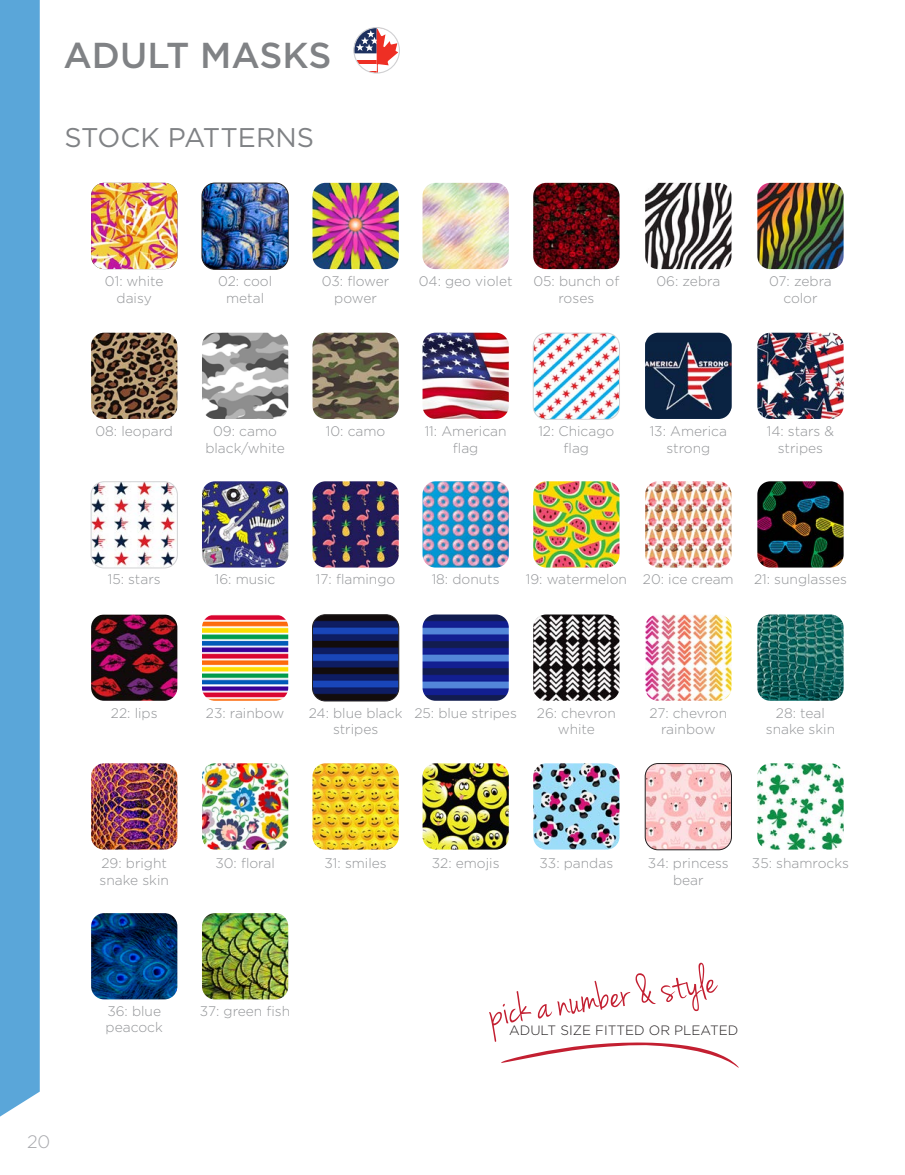
<style>
.page{position:relative;width:905px;height:1175px;background:#fff}
.page>*{position:absolute;margin:0;border:0;box-sizing:border-box;transform-origin:0 0}
.PORTABLE_TOC{font:45px "Jenna Sue";color:#c31f31}
.t1{font:500 36px "Gotham HTF";color:#808285}
.PORTABLE_TOC-2{font:27px "Gotham";color:#808285}
.t2{font:300 18px "Gotham";color:#a8a9ad}
.product_details{font:300 13.8px/16.5px "Gotham";color:#939598;text-align:center}
.PORTABLE_TOC-3{font:300 13.5px "Gotham";color:#231f20}
</style>
<div class="page">
<div style="left:0;top:0;width:40px;height:1117px;background:#5aa6d9"></div>
<img style="left:91px;top:183px;width:86px;height:86px">
<img style="left:422px;top:183px;width:87px;height:86px">
<img style="left:202px;top:183px;width:86px;height:86px">
<div style="left:202px;top:183px;width:86px;height:86px;border:1px solid #231f20;border-radius:13px"></div>
<img style="left:645px;top:183px;width:86px;height:86px">
<img style="left:312px;top:183px;width:87px;height:86px">
<img style="left:757px;top:183px;width:86px;height:86px">
<img style="left:91px;top:333px;width:86px;height:86px">
<img style="left:202px;top:333px;width:86px;height:86px">
<img style="left:312px;top:333px;width:87px;height:86px">
<img style="left:533px;top:183px;width:86px;height:86px">
<img style="left:422px;top:333px;width:87px;height:86px">
<img style="left:757px;top:333px;width:86px;height:86px">
<img style="left:533px;top:333px;width:86px;height:85px">
<div style="left:533px;top:333px;width:87px;height:87px;border:1px solid #d1d2d4;border-radius:13px"></div>
<img style="left:91px;top:483px;width:86px;height:85px">
<div style="left:91px;top:481px;width:87px;height:87px;border:1px solid #d1d2d4;border-radius:13px"></div>
<div style="left:645px;top:333px;width:86px;height:86px;background:#0a2140;border-radius:13px"></div>
<img style="left:645px;top:342px;width:86px;height:68px">
<img style="left:202px;top:481px;width:86px;height:86px">
<img style="left:312px;top:481px;width:87px;height:86px">
<img style="left:422px;top:481px;width:87px;height:86px">
<img style="left:533px;top:481px;width:86px;height:86px">
<img style="left:645px;top:481px;width:86px;height:86px">
<img style="left:757px;top:481px;width:86px;height:86px">
<img style="left:312px;top:763px;width:87px;height:86px">
<img style="left:312px;top:615px;width:87px;height:86px">
<div style="left:312px;top:614px;width:87px;height:87px;border:1px solid #231f20;border-radius:13px"></div>
<img style="left:645px;top:763px;width:86px;height:86px">
<div style="left:645px;top:763px;width:86px;height:87px;border:1px solid #231f20;border-radius:13px"></div>
<img style="left:91px;top:614px;width:86px;height:86px">
<img style="left:422px;top:763px;width:87px;height:86px">
<img style="left:422px;top:614px;width:87px;height:86px">
<img style="left:757px;top:763px;width:86px;height:86px">
<img style="left:202px;top:614px;width:86px;height:86px">
<img style="left:533px;top:763px;width:86px;height:86px">
<img style="left:533px;top:614px;width:86px;height:86px">
<img style="left:91px;top:913px;width:86px;height:86px">
<img style="left:645px;top:614px;width:86px;height:86px">
<img style="left:202px;top:913px;width:86px;height:86px">
<img style="left:757px;top:614px;width:86px;height:86px">
<img style="left:91px;top:763px;width:86px;height:86px">
<img style="left:202px;top:763px;width:86px;height:86px">
<svg style="left:501px;top:1042px;width:237px;height:26px"></svg>
<svg style="left:355px;top:29px;width:43px;height:43px"></svg>
<div style="left:353px;top:27px;width:47px;height:47px;border:1px solid #d0d1d3;border-radius:50%"></div>
<p class="t1" style="left:63px;top:35px;width:269px">ADULT MASKS</p>
<p class="PORTABLE_TOC-2" style="left:64px;top:120px;width:251px">STOCK PATTERNS</p>
<p class="product_details" style="left:322px;top:272px;width:69px">03: flower</p>
<p class="product_details" style="left:656px;top:272px;width:65px">06: zebra</p>
<p class="product_details" style="left:334px;top:289px;width:44px">power</p>
<p class="product_details" style="left:533px;top:272px;width:87px">05: bunch of roses</p>
<p class="product_details" style="left:105px;top:272px;width:60px">01: white daisy</p>
<p class="product_details" style="left:218px;top:272px;width:55px">02: cool</p>
<p class="product_details" style="left:419px;top:272px;width:95px">04: geo violet</p>
<p class="product_details" style="left:226px;top:289px;width:40px">metal</p>
<p class="product_details" style="left:769px;top:272px;width:64px">07: zebra color</p>
<p class="product_details" style="left:95px;top:422px;width:79px">08: leopard</p>
<p class="product_details" style="left:205px;top:422px;width:81px">09: camo black/white</p>
<p class="product_details" style="left:326px;top:422px;width:61px">10: camo</p>
<p class="product_details" style="left:538px;top:422px;width:77px">12: Chicago flag</p>
<p class="product_details" style="left:424px;top:422px;width:83px">11: American flag</p>
<p class="product_details" style="left:766px;top:422px;width:69px">14: stars &amp; stripes</p>
<p class="product_details" style="left:649px;top:422px;width:79px">13: America strong</p>
<p class="product_details" style="left:108px;top:571px;width:54px">15: stars</p>
<p class="product_details" style="left:215px;top:571px;width:62px">16: music</p>
<p class="product_details" style="left:316px;top:571px;width:81px">17: flamingo</p>
<p class="product_details" style="left:431px;top:571px;width:69px">18: donuts</p>
<p class="product_details" style="left:525px;top:571px;width:103px">19: watermelon</p>
<p class="product_details" style="left:643px;top:571px;width:92px">20: ice cream</p>
<p class="product_details" style="left:754px;top:571px;width:94px">21: sunglasses</p>
<p class="product_details" style="left:111px;top:704px;width:48px">22: lips</p>
<p class="product_details" style="left:206px;top:704px;width:80px">23: rainbow</p>
<p class="product_details" style="left:309px;top:704px;width:95px">24: blue black stripes</p>
<p class="product_details" style="left:414px;top:704px;width:104px">25: blue stripes</p>
<p class="product_details" style="left:537px;top:704px;width:80px">26: chevron white</p>
<p class="product_details" style="left:649px;top:704px;width:79px">27: chevron rainbow</p>
<p class="product_details" style="left:765px;top:704px;width:71px">28: teal snake skin</p>
<h3 class="t2" style="left:27px;top:1130px;width:25px">20</h3>
<p class="product_details" style="left:100px;top:854px;width:71px;text-align:left">29: bright snake skin</p>
<p class="product_details" style="left:215px;top:854px;width:61px">30: floral</p>
<p class="product_details" style="left:324px;top:854px;width:64px">31: smiles</p>
<p class="product_details" style="left:106px;top:1002px;width:59px;text-align:left">36: blue peacock</p>
<p class="product_details" style="left:200px;top:1002px;width:92px">37: green fish</p>
<p class="product_details" style="left:432px;top:854px;width:69px">32: emojis</p>
<p class="product_details" style="left:539px;top:854px;width:75px">33: pandas</p>
<p class="product_details" style="left:648px;top:854px;width:82px">34: princess bear</p>
<p class="product_details" style="left:752px;top:854px;width:98px">35: shamrocks</p>
<p class="PORTABLE_TOC" style="left:485px;top:988px;width:230px;rotate:-9deg">pick a number &amp; style</p>
<p class="PORTABLE_TOC-3" style="left:509px;top:1021px;width:231px">ADULT SIZE FITTED OR PLEATED</p>
</div>
